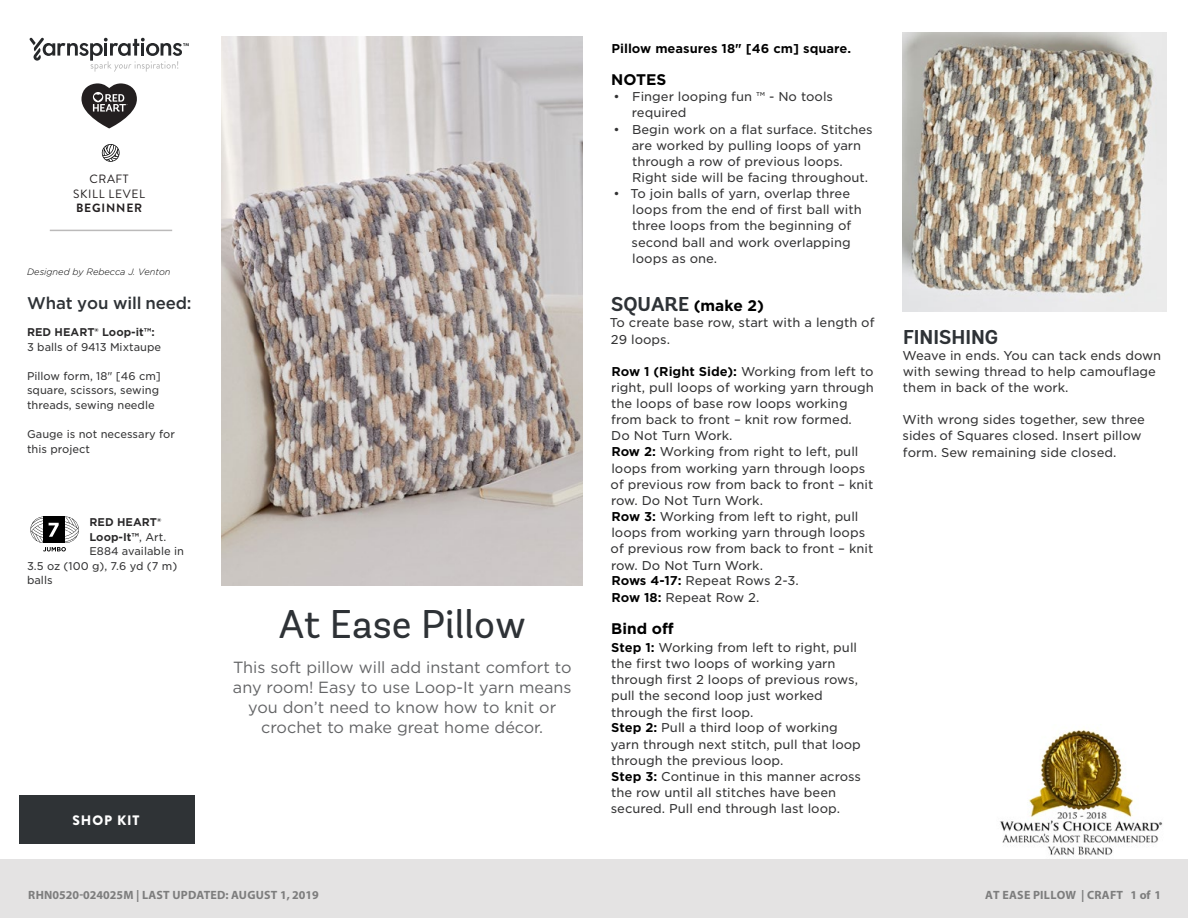
<style>
.page{position:relative;width:1188px;height:918px;background:#fff}
.page>*{position:absolute;margin:0;border:0;box-sizing:border-box;transform-origin:0 0}
.t1{font:40.05px "Andes Rounded";color:#2e3236}
.t2{font:700 19.95px "Andes Rounded";color:#2e3236}
.t3{font:500 16.95px "Gotham";color:#58595b}
.t4{font:500 16.95px "Gotham";letter-spacing:-.01em;color:#2e3236}
.t5{font:16.2px/20px "Gotham";color:#636466;text-align:center}
.t6{font:700 15.45px "Gotham";color:#000}
.t7{font:900 13.65px "Brandon Grotesque";letter-spacing:.065em;color:#fff}
.t8{font:12.3px/16.2px "Gotham S Sm";color:#333334}
.t9{font:700 12.3px "Gotham S Sm";color:#000}
.t10{font:700 12px "Myriad Pro";letter-spacing:.02em;color:#7d7d7d}
.Skill_Level{font:12px "Brandon Grotesque";letter-spacing:.055em;color:#231f20}
.Skill_Level-2{font:700 12px "Brandon Grotesque";letter-spacing:.07em;color:#231f20}
.t11{font:10.8px/14.5px "Gotham S Sm";color:#333334}
.t12{font:700 10.8px "Gotham S Sm";color:#292829}
.t13{font:italic 300 9.3px "Gotham Rounded";color:#000}
.s1{font-weight:700;color:#292829}
.s2{font-weight:400;color:#333334}
.s3{font-weight:700;color:#e31837}
.s4{font-family:"Andes Rounded";font-size:19.95px;color:#2e3236}
.s5{font-weight:700;color:#000}
</style>
<div class="page">
<svg style="left:30px;top:516px;width:49px;height:35px"></svg>
<img style="left:222px;top:37px;width:361px;height:549px">
<img style="left:992px;top:729px;width:175px;height:131px">
<img style="left:903px;top:33px;width:264px;height:278px">
<div style="left:0;top:860px;width:1188px;height:58px;background:#e4e3e3"></div>
<svg style="left:101px;top:144px;width:19px;height:18px"></svg>
<svg style="left:30px;top:38px;width:159px;height:34px"></svg>
<svg style="left:81px;top:83px;width:56px;height:45px"></svg>
<hr style="left:50px;top:230px;width:122px;height:1px;background:#bbbaba">
<div style="left:19px;top:795px;width:175px;height:48px;background:#2f3336"></div>
<p class="Skill_Level" style="left:90px;top:171px;width:41px">CRAFT</p>
<p class="Skill_Level" style="left:73px;top:185px;width:73px">SKILL LEVEL</p>
<p class="Skill_Level-2" style="left:76px;top:200px;width:68px">BEGINNER</p>
<p class="t13" style="left:27px;top:266px;width:145px">Designed by Rebecca J. Venton</p>
<p class="t4" style="left:27px;top:292px;width:166px">What you will need:</p>
<p class="t11" style="left:27px;top:325px;width:136px"><span class="s1">RED HEART® Loop-it™:<br></span>3 balls of 9413 Mixtaupe</p>
<p class="t11" style="left:27px;top:368px;width:135px">Pillow form, 18" [46 cm] square, scissors, sewing threads, sewing needle</p>
<p class="t11" style="left:27px;top:427px;width:150px">Gauge is not necessary for this project</p>
<p class="t12" style="left:90px;top:515px;width:73px">RED HEART®</p>
<p class="t12" style="left:90px;top:529px;width:78px">Loop-It™<span class="s2">, Art.</span></p>
<p class="t11" style="left:90px;top:544px;width:96px">E884 available in</p>
<p class="t11" style="left:27px;top:558px;width:152px">3.5 oz (100 g), 7.6 yd (7 m)</p>
<p class="t11" style="left:27px;top:573px;width:27px">balls</p>
<p class="t7" style="left:72px;top:810px;width:69px">SHOP KIT</p>
<p class="t1" style="left:279px;top:600px;width:249px">At Ease Pillow</p>
<p class="t5" style="left:233px;top:657px;width:340px">This soft pillow will add instant comfort to any room! Easy to use Loop-It yarn means you don’t need to know how to knit or crochet to make great home décor.</p>
<p class="t3" style="left:27px;top:877px;width:376px">Find more ideas &amp; inspiration: <span class="s3">redheart.com</span></p>
<p class="t10" style="left:28px;top:887px;width:292px">RHN0520-024025M | LAST UPDATED: AUGUST 1, 2019</p>
<p class="t9" style="left:611px;top:40px;width:241px">Pillow measures 18" [46 cm] square.</p>
<p class="t6" style="left:611px;top:69px;width:57px">NOTES</p>
<p class="t8" style="left:632px;top:88px;width:203px;text-indent:-18px">• Finger looping fun ™ - No tools required</p>
<p class="t8" style="left:632px;top:121px;width:243px;text-indent:-18px">• Begin work on a flat surface. Stitches are worked by pulling loops of yarn through a row of previous loops.<br>Right side will be facing throughout.</p>
<p class="t8" style="left:632px;top:185px;width:232px;text-indent:-18px">• To join balls of yarn, overlap three loops from the end of first ball with three loops from the beginning of second ball and work overlapping loops as one.</p>
<p class="t6" style="left:611px;top:296px;width:155px"><span class="s4">SQUARE</span> (make 2)</p>
<p class="t8" style="left:610px;top:315px;width:266px">To create base row, start with a length of<br>29 loops.</p>
<p class="t8" style="left:611px;top:363px;width:265px"><span class="s5">Row 1 (Right Side):</span> Working from left to right, pull loops of working yarn through the loops of base row loops working from back to front – knit row formed.<br>Do Not Turn Work.<br><span class="s5">Row 2:</span> Working from right to left, pull loops from working yarn through loops of previous row from back to front – knit row. Do Not Turn Work.<br><span class="s5">Row 3:</span> Working from left to right, pull loops from working yarn through loops of previous row from back to front – knit row. Do Not Turn Work.<br><span class="s5">Rows 4-17:</span> Repeat Rows 2-3.<br><span class="s5">Row 18:</span> Repeat Row 2.</p>
<p class="t6" style="left:611px;top:619px;width:64px">Bind off</p>
<p class="t8" style="left:611px;top:639px;width:252px"><span class="s5">Step 1:</span> Working from left to right, pull the first two loops of working yarn through first 2 loops of previous rows, pull the second loop just worked through the first loop.<br><span class="s5">Step 2:</span> Pull a third loop of working yarn through next stitch, pull that loop through the previous loop.<br><span class="s5">Step 3:</span> Continue in this manner across the row until all stitches have been secured. Pull end through last loop.</p>
<p class="t2" style="left:903px;top:324px;width:97px">FINISHING</p>
<p class="t8" style="left:903px;top:347px;width:260px">Weave in ends. You can tack ends down with sewing thread to help camouflage them in back of the work.</p>
<p class="t8" style="left:903px;top:411px;width:244px">With wrong sides together, sew three sides of Squares closed. Insert pillow form. Sew remaining side closed.</p>
<p class="t10" style="left:985px;top:887px;width:177px">AT EASE PILLOW | CRAFT 1 of 1</p>
</div>
